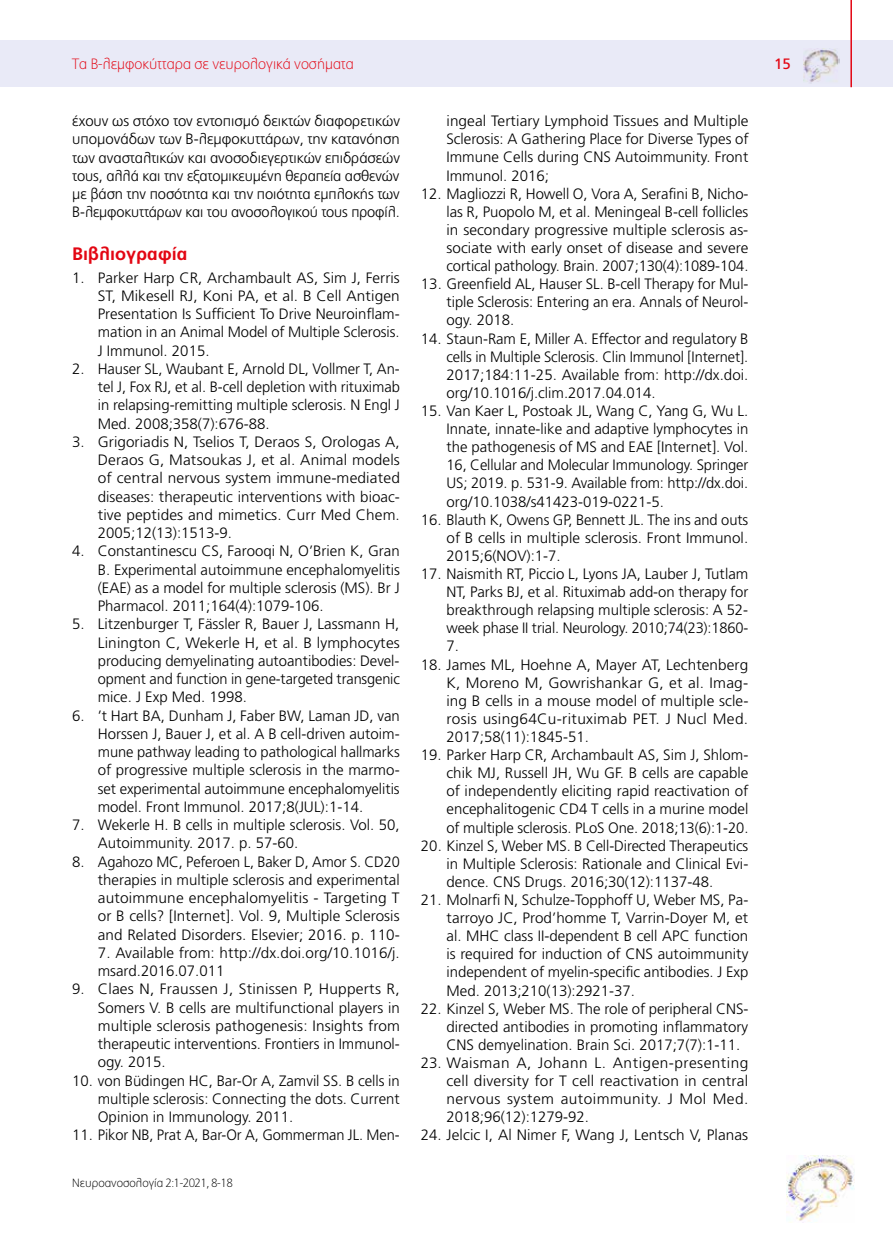
<style>
.page{position:relative;width:893px;height:1234px;background:#fff}
.page>*{position:absolute;margin:0;border:0;box-sizing:border-box;transform-origin:0 0}
.t1{font:700 18px "PF Catalog";color:#e30613}
.t2{font:300 15px/18.1px "PF Catalog";color:#000;text-align:justify}
.t3{font:100 15px "PF Catalog";color:#e30613}
.t4{font:15px "PF Catalog";color:#e30613}
.t5{font:100 12px "PF Catalog";color:#000}
</style>
<div class="page">
<div style="left:0;top:40px;width:893px;height:47px;background:#e9eaf7"></div>
<img style="left:804px;top:48px;width:36px;height:35px">
<hr style="left:850px;top:0;width:2px;height:87px;background:#e30613">
<img style="left:787px;top:1155px;width:67px;height:66px">
<p class="t3" style="left:72px;top:57px;width:283px">Τα Β-λεμφοκύτταρα σε νευρολογικά νοσήματα</p>
<p class="t4" style="left:774px;top:56px;width:18px">15</p>
<p class="t2" style="left:72px;top:112px;width:329px">έχουν ως στόχο τον εντοπισμό δεικτών διαφορετικών υπομονάδων των Β-λεμφοκυττάρων, την κατανόηση των ανασταλτικών και ανοσοδιεγερτικών επιδράσεών τους, αλλά και την εξατομικευμένη θεραπεία ασθενών με βάση την ποσότητα και την ποιότητα εμπλοκής των Β-λεμφοκυττάρων και του ανοσολογικού τους προφίλ.</p>
<p class="t1" style="left:72px;top:243px;width:117px">Βιβλιογραφία</p>
<p class="t2" style="left:98px;top:268px;width:304px;text-indent:-26px">1. Parker Harp CR, Archambault AS, Sim J, Ferris ST, Mikesell RJ, Koni PA, et al. B Cell Antigen Presentation Is Sufficient To Drive Neuroinflam&shy;mation in an Animal Model of Multiple Sclerosis.<br>J Immunol. 2015.</p>
<p class="t2" style="left:98px;top:359px;width:304px;text-indent:-26px">2. Hauser SL, Waubant E, Arnold DL, Vollmer T, An&shy;tel J, Fox RJ, et al. B-cell depletion with rituximab in relapsing-remitting multiple sclerosis. N Engl J Med. 2008;358(7):676-88.</p>
<p class="t2" style="left:98px;top:432px;width:304px;text-indent:-26px">3. Grigoriadis N, Tselios T, Deraos S, Orologas A, Deraos G, Matsoukas J, et al. Animal models of central nervous system immune-mediated diseases: therapeutic interventions with bioac&shy;tive peptides and mimetics. Curr Med Chem.<br>2005;12(13):1513-9.</p>
<p class="t2" style="left:98px;top:542px;width:304px;text-indent:-26px">4. Constantinescu CS, Farooqi N, O’Brien K, Gran B. Experimental autoimmune encephalomyelitis (EAE) as a model for multiple sclerosis (MS). Br J Pharmacol. 2011;164(4):1079-106.</p>
<p class="t2" style="left:98px;top:615px;width:304px;text-indent:-26px">5. Litzenburger T, Fässler R, Bauer J, Lassmann H, Linington C, Wekerle H, et al. B lymphocytes producing demyelinating autoantibodies: Devel&shy;opment and function in gene-targeted transgenic mice. J Exp Med. 1998.</p>
<p class="t2" style="left:98px;top:706px;width:304px;text-indent:-26px">6. ’t Hart BA, Dunham J, Faber BW, Laman JD, van Horssen J, Bauer J, et al. A B cell-driven autoim&shy;mune pathway leading to pathological hallmarks of progressive multiple sclerosis in the marmo&shy;set experimental autoimmune encephalomyelitis model. Front Immunol. 2017;8(JUL):1-14.</p>
<p class="t2" style="left:98px;top:815px;width:303px;text-indent:-26px">7. Wekerle H. B cells in multiple sclerosis. Vol. 50,<br>Autoimmunity. 2017. p. 57-60.</p>
<p class="t2" style="left:98px;top:852px;width:304px;text-indent:-26px">8. Agahozo MC, Peferoen L, Baker D, Amor S. CD20 therapies in multiple sclerosis and experimental autoimmune encephalomyelitis - Targeting T or B cells? [Internet]. Vol. 9, Multiple Sclerosis and Related Disorders. Elsevier; 2016. p. 110-</p>
<p class="t2" style="left:98px;top:943px;width:303px">7. Available from: http://dx.doi.org/10.1016/j. msard.2016.07.011</p>
<p class="t2" style="left:98px;top:980px;width:304px;text-indent:-26px">9. Claes N, Fraussen J, Stinissen P, Hupperts R, Somers V. B cells are multifunctional players in multiple sclerosis pathogenesis: Insights from therapeutic interventions. Frontiers in Immunol&shy;ogy. 2015.</p>
<p class="t2" style="left:98px;top:1071px;width:304px;text-indent:-26px">10. von Büdingen HC, Bar-Or A, Zamvil SS. B cells in multiple sclerosis: Connecting the dots. Current Opinion in Immunology. 2011.</p>
<p class="t2" style="left:72px;top:1125px;width:329px">11. Pikor NB, Prat A, Bar-Or A, Gommerman JL. Men-</p>
<p class="t5" style="left:72px;top:1175px;width:162px">Νευροανοσολογία 2:1-2021, 8-18</p>
<p class="t2" style="left:446px;top:112px;width:304px">ingeal Tertiary Lymphoid Tissues and Multiple Sclerosis: A Gathering Place for Diverse Types of Immune Cells during CNS Autoimmunity. Front Immunol. 2016;</p>
<p class="t2" style="left:446px;top:184px;width:303px;text-indent:-26px">12. Magliozzi R, Howell O, Vora A, Serafini B, Nicho&shy;las R, Puopolo M, et al. Meningeal B-cell follicles in secondary progressive multiple sclerosis as&shy;sociate with early onset of disease and severe cortical pathology. Brain. 2007;130(4):1089-104.</p>
<p class="t2" style="left:446px;top:275px;width:303px;text-indent:-26px">13. Greenfield AL, Hauser SL. B-cell Therapy for Mul&shy;tiple Sclerosis: Entering an era. Annals of Neurol&shy;ogy. 2018.</p>
<p class="t2" style="left:446px;top:329px;width:304px;text-indent:-26px">14. Staun-Ram E, Miller A. Effector and regulatory B cells in Multiple Sclerosis. Clin Immunol [Internet].<br>2017;184:11-25. Available from: http://dx.doi. org/10.1016/j.clim.2017.04.014.</p>
<p class="t2" style="left:446px;top:402px;width:303px;text-indent:-26px">15. Van Kaer L, Postoak JL, Wang C, Yang G, Wu L.<br>Innate, innate-like and adaptive lymphocytes in the pathogenesis of MS and EAE [Internet]. Vol.<br>16, Cellular and Molecular Immunology. Springer US; 2019. p. 531-9. Available from: http://dx.doi. org/10.1038/s41423-019-0221-5.</p>
<p class="t2" style="left:446px;top:510px;width:303px;text-indent:-26px">16. Blauth K, Owens GP, Bennett JL. The ins and outs of B cells in multiple sclerosis. Front Immunol.<br>2015;6(NOV):1-7.</p>
<p class="t2" style="left:446px;top:564px;width:303px;text-indent:-26px">17. Naismith RT, Piccio L, Lyons JA, Lauber J, Tutlam NT, Parks BJ, et al. Rituximab add-on therapy for breakthrough relapsing multiple sclerosis: A 52- week phase II trial. Neurology. 2010;74(23):1860- 7.</p>
<p class="t2" style="left:446px;top:655px;width:303px;text-indent:-26px">18. James ML, Hoehne A, Mayer AT, Lechtenberg K, Moreno M, Gowrishankar G, et al. Imag&shy;ing B cells in a mouse model of multiple scle&shy;rosis using64Cu-rituximab PET. J Nucl Med.<br>2017;58(11):1845-51.</p>
<p class="t2" style="left:446px;top:745px;width:304px;text-indent:-26px">19. Parker Harp CR, Archambault AS, Sim J, Shlom&shy;chik MJ, Russell JH, Wu GF. B cells are capable of independently eliciting rapid reactivation of encephalitogenic CD4 T cells in a murine model of multiple sclerosis. PLoS One. 2018;13(6):1-20.</p>
<p class="t2" style="left:446px;top:836px;width:303px;text-indent:-26px">20. Kinzel S, Weber MS. B Cell-Directed Therapeutics in Multiple Sclerosis: Rationale and Clinical Evi&shy;dence. CNS Drugs. 2016;30(12):1137-48.</p>
<p class="t2" style="left:446px;top:890px;width:303px;text-indent:-26px">21. Molnarfi N, Schulze-Topphoff U, Weber MS, Pa&shy;tarroyo JC, Prod’homme T, Varrin-Doyer M, et al. MHC class II-dependent B cell APC function is required for induction of CNS autoimmunity independent of myelin-specific antibodies. J Exp Med. 2013;210(13):2921-37.</p>
<p class="t2" style="left:446px;top:999px;width:303px;text-indent:-26px">22. Kinzel S, Weber MS. The role of peripheral CNS&shy;directed antibodies in promoting inflammatory CNS demyelination. Brain Sci. 2017;7(7):1-11.</p>
<p class="t2" style="left:446px;top:1053px;width:303px;text-indent:-26px">23. Waisman A, Johann L. Antigen-presenting cell diversity for T cell reactivation in central nervous system autoimmunity. J Mol Med.<br>2018;96(12):1279-92.</p>
<p class="t2" style="left:421px;top:1125px;width:329px">24. Jelcic I, Al Nimer F, Wang J, Lentsch V, Planas</p>
</div>
